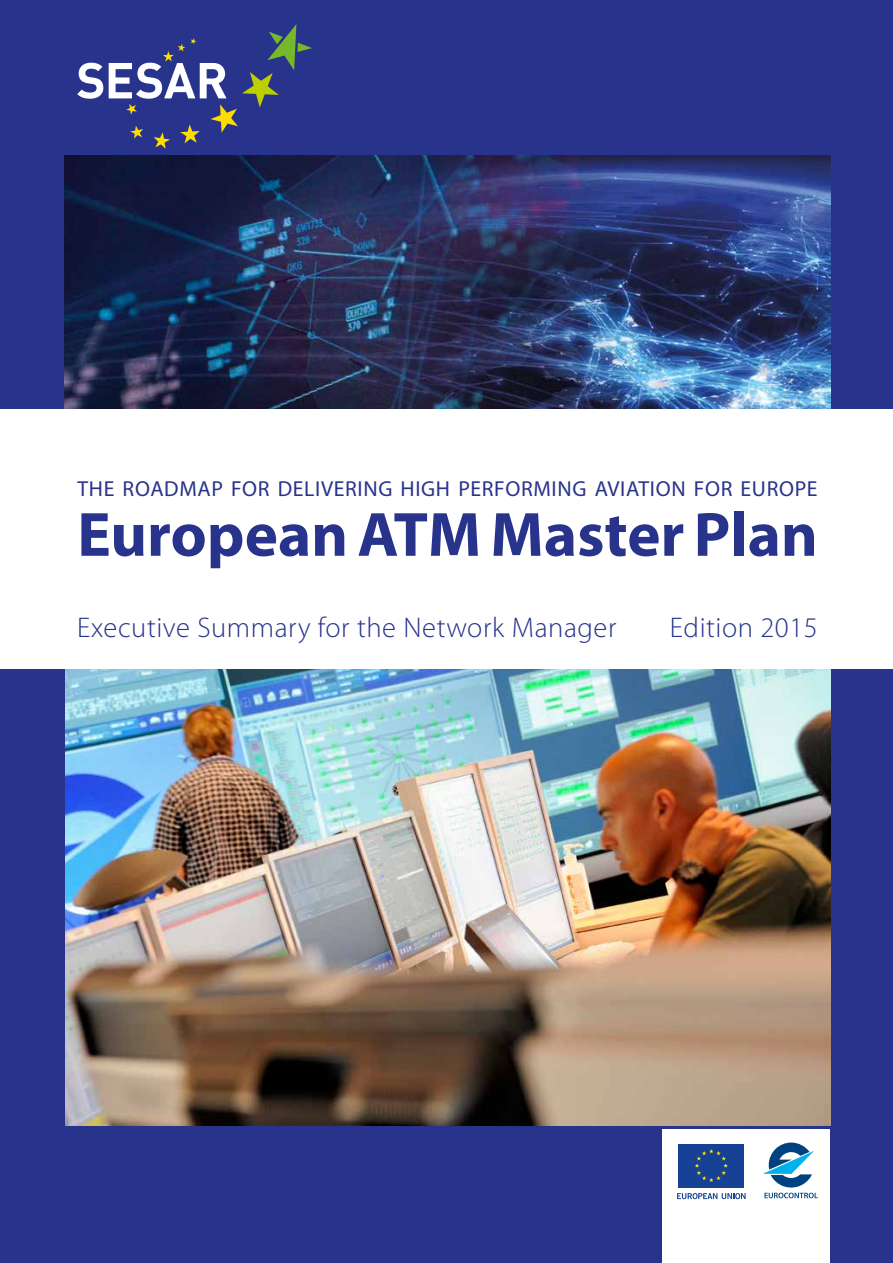
<style>
.page{position:relative;width:893px;height:1263px;background:#28348b}
.page>*{position:absolute;margin:0;border:0;box-sizing:border-box;transform-origin:0 0}
.t1{font:700 63px "Myriad Pro";color:#28348b}
.t2{font:300 28.5px "Myriad Pro";letter-spacing:.02em;color:#28348b}
.t3{font:21.75px "Myriad Pro";letter-spacing:.03em;color:#28348b}
</style>
<div class="page">
<img style="left:65px;top:668px;width:766px;height:457px">
<img style="left:65px;top:156px;width:765px;height:253px">
<div style="left:0;top:409px;width:893px;height:259px;background:#fff"></div>
<svg style="left:77px;top:63px;width:26px;height:36px"></svg>
<svg style="left:109px;top:24px;width:203px;height:125px"></svg>
<div style="left:662px;top:1129px;width:168px;height:134px;background:#fff"></div>
<div style="left:678px;top:1144px;width:66px;height:43px;background:#164194"></div>
<svg style="left:695px;top:1149px;width:33px;height:33px"></svg>
<svg style="left:677px;top:1193px;width:69px;height:6px"></svg>
<svg style="left:763px;top:1142px;width:51px;height:45px"></svg>
<svg style="left:764px;top:1193px;width:54px;height:5px"></svg>
<p class="t3" style="left:77px;top:477px;width:742px">THE ROADMAP FOR DELIVERING HIGH PERFORMING AVIATION FOR EUROPE</p>
<h1 class="t1" style="left:77px;top:493px;width:742px">European ATM Master Plan</h1>
<h2 class="t2" style="left:77px;top:612px;width:541px">Executive Summary for the Network Manager</h2>
<h2 class="t2" style="left:670px;top:612px;width:149px">Edition 2015</h2>
</div>
